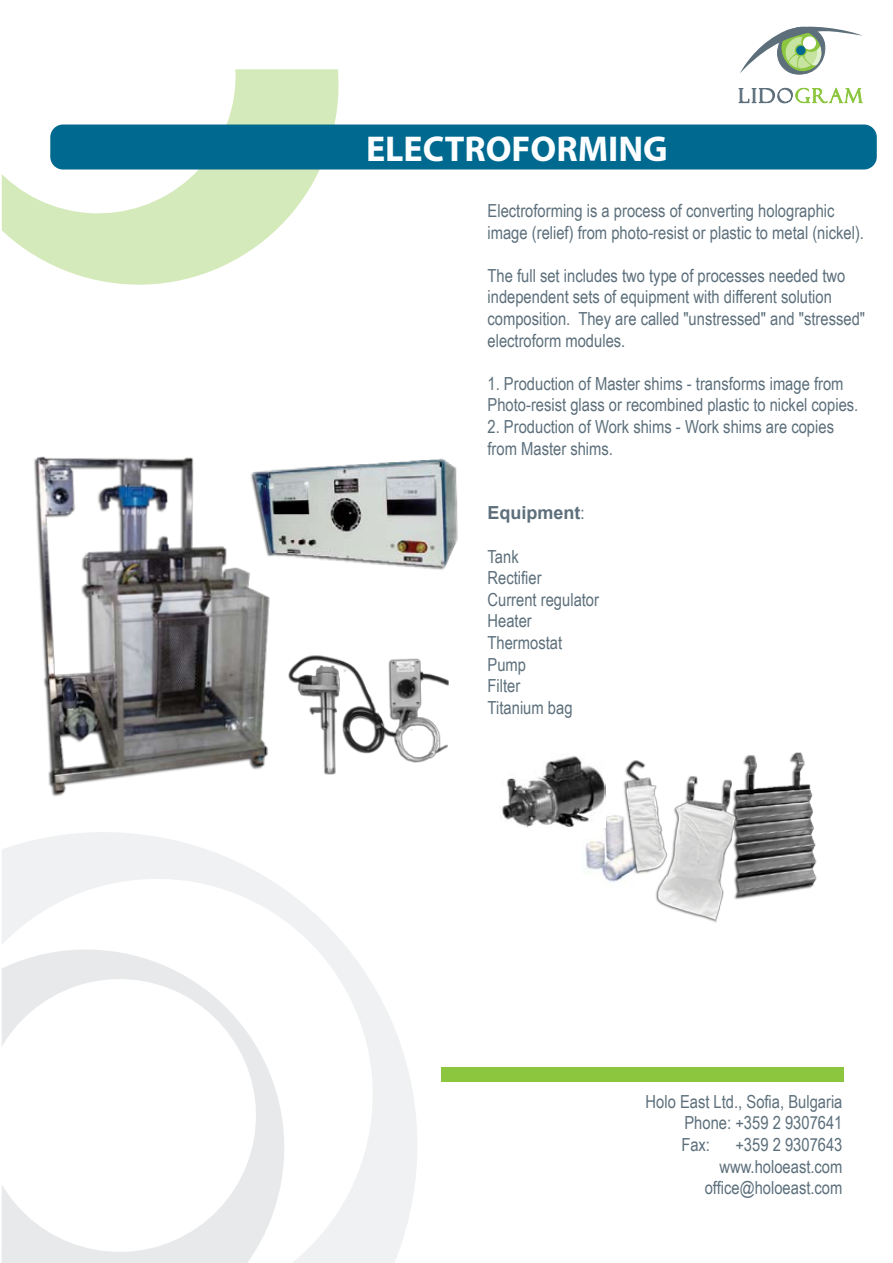
<style>
.page{position:relative;width:893px;height:1263px;background:#fff}
.page>*{position:absolute;margin:0;border:0;box-sizing:border-box;transform-origin:0 0}
.t1{font:700 36px "Myriad Pro";color:#fdfeff}
.t2{font:18px/21.6px "Arial Narrow";color:#5c6f7b}
.t3{font:700 18px "Arial";color:#5c6f7b}
.s1{font-family:"Arial Narrow";font-weight:400}
</style>
<div class="page">
<img style="left:585px;top:842px;width:5px;height:27px">
<img style="left:500px;top:756px;width:90px;height:71px">
<img style="left:34px;top:456px;width:236px;height:341px">
<svg style="left:738px;top:87px;width:125px;height:17px"></svg>
<svg style="left:740px;top:26px;width:122px;height:49px"></svg>
<div style="left:796px;top:46px;width:10px;height:9px;background:#006990;border-radius:50%"></div>
<img style="left:745px;top:752px;width:72px;height:147px">
<img style="left:590px;top:758px;width:155px;height:165px">
<img style="left:288px;top:655px;width:161px;height:120px">
<img style="left:240px;top:456px;width:218px;height:124px">
<svg style="left:2px;top:69px;width:336px;height:216px"></svg>
<svg style="left:2px;top:832px;width:415px;height:431px"></svg>
<svg style="left:2px;top:933px;width:298px;height:330px"></svg>
<div style="left:50px;top:125px;width:827px;height:44px;background:#006990;border-radius:13px"></div>
<div style="left:441px;top:1067px;width:402px;height:15px;background:#8cc63f"></div>
<h1 class="t1" style="left:366px;top:125px;width:303px">ELECTROFORMING</h1>
<p class="t2" style="left:488px;top:199px;width:378px">Electroforming is a process of converting holographic image (relief) from photo-resist or plastic to metal (nickel).</p>
<p class="t2" style="left:488px;top:264px;width:379px">The full set includes two type of processes needed two independent sets of equipment with different solution composition. They are called "unstressed" and "stressed" electroform modules.</p>
<p class="t2" style="left:488px;top:372px;width:372px">1. Production of Master shims - transforms image from<br>Photo-resist glass or recombined plastic to nickel copies.</p>
<p class="t2" style="left:488px;top:415px;width:348px">2. Production of Work shims - Work shims are copies from Master shims.</p>
<p class="t3" style="left:488px;top:501px;width:99px">Equipment<span class="s1">:</span></p>
<p class="t2" style="left:488px;top:545px;width:113px">Tank<br>Rectifier<br>Current regulator<br>Heater<br>Thermostat<br>Pump<br>Filter<br>Titanium bag</p>
<p class="t2" style="left:681px;top:1090px;width:163px;text-align:justify;text-indent:-36px">Holo East Ltd., Sofia, Bulgaria Phone: +359 2 9307641<br>Fax:</p>
<p class="t2" style="left:705px;top:1133px;width:139px;text-align:right">+359 2 9307643 www.holoeast.com office@holoeast.com</p>
</div>
